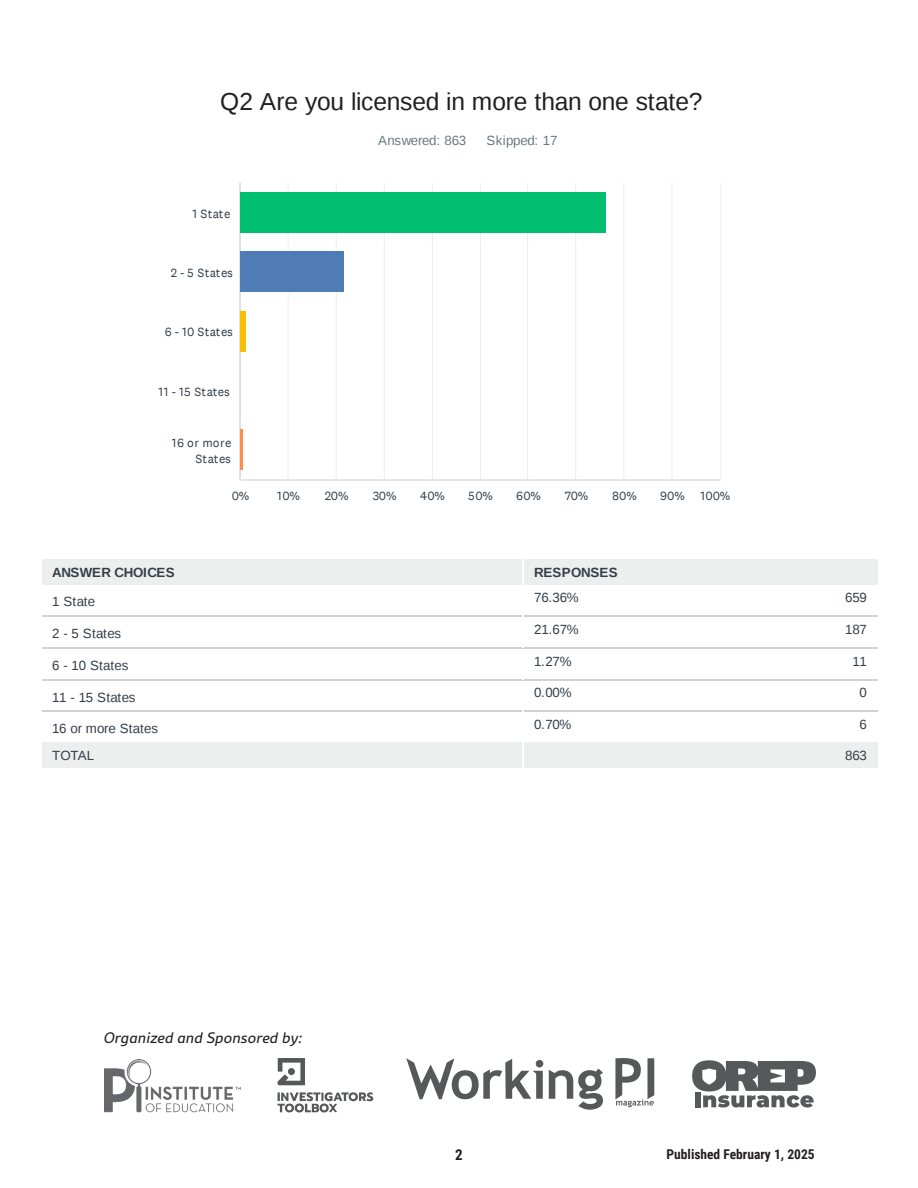
<style>
.page{position:relative;width:918px;height:1188px;background:#fff}
.page>*{position:absolute;margin:0;border:0;box-sizing:border-box;transform-origin:0 0}
.t1{font:24.6px "Liberation Sans";letter-spacing:-.015em;color:#231f20}
.t2{font:italic 15px "Rival Sans";letter-spacing:.01em;color:#231f20}
.t3{font:700 15px "Roboto Condensed";color:#231f20}
.t4{font:700 13.5px "Roboto Condensed";color:#231f20}
.t5{font:13.35px "Liberation Sans";letter-spacing:-.02em;color:#333e48}
.t6{font:13.35px "Liberation Sans";letter-spacing:-.02em;color:#6b787f}
.t7{font:700 13.35px "Liberation Sans";letter-spacing:-.01em;color:#333e48}
.t8{font:13.35px "Liberation Sans";letter-spacing:.005em;color:#333e48}
.t9{font:700 13.35px "Liberation Sans";letter-spacing:.025em;color:#333e48}
.t10{font:12.3px/16.4px "Copyright Klim Type Foundry Not Licensedfor Desktop Use";letter-spacing:.02em;color:#333e48;text-align:right}
</style>
<div class="page">
<svg style="left:692px;top:1060px;width:124px;height:48px"></svg>
<svg style="left:277px;top:1058px;width:28px;height:27px"></svg>
<div style="left:288px;top:1068px;width:7px;height:7px;background:#57585a;border-radius:50%"></div>
<svg style="left:278px;top:1092px;width:95px;height:20px"></svg>
<img style="left:105px;top:1060px;width:136px;height:53px">
<svg style="left:406px;top:1058px;width:137px;height:41px"></svg>
<svg style="left:549px;top:1069px;width:54px;height:41px"></svg>
<svg style="left:615px;top:1058px;width:39px;height:49px"></svg>
<svg style="left:42px;top:615px;width:835px;height:128px"></svg>
<div style="left:42px;top:559px;width:481px;height:26px;background:#edeeee"></div>
<div style="left:523px;top:559px;width:354px;height:26px;background:#edeeee"></div>
<div style="left:42px;top:743px;width:481px;height:25px;background:#edeeee"></div>
<div style="left:523px;top:743px;width:354px;height:25px;background:#edeeee"></div>
<svg style="left:523px;top:743px;width:1px;height:25px"></svg>
<hr style="left:523px;top:711px;width:1px;height:32px;background:#fff">
<hr style="left:523px;top:711px;width:354px;height:1px;background:#d0d2d3">
<hr style="left:42px;top:711px;width:482px;height:1px;background:#d0d2d3">
<hr style="left:523px;top:679px;width:1px;height:33px;background:#fff">
<hr style="left:523px;top:679px;width:354px;height:1px;background:#d0d2d3">
<hr style="left:42px;top:679px;width:482px;height:1px;background:#d0d2d3">
<hr style="left:523px;top:647px;width:1px;height:33px;background:#fff">
<hr style="left:523px;top:647px;width:354px;height:1px;background:#d0d2d3">
<hr style="left:42px;top:647px;width:482px;height:1px;background:#d0d2d3">
<hr style="left:523px;top:616px;width:1px;height:32px;background:#fff">
<hr style="left:523px;top:616px;width:354px;height:1px;background:#d0d2d3">
<hr style="left:42px;top:616px;width:482px;height:1px;background:#d0d2d3">
<hr style="left:523px;top:585px;width:1px;height:32px;background:#fff">
<svg style="left:523px;top:559px;width:1px;height:26px"></svg>
<hr style="left:288px;top:183px;width:1px;height:297px;background:#edeeee">
<hr style="left:336px;top:183px;width:1px;height:297px;background:#edeeee">
<hr style="left:384px;top:183px;width:1px;height:297px;background:#edeeee">
<hr style="left:432px;top:183px;width:1px;height:297px;background:#edeeee">
<hr style="left:480px;top:183px;width:1px;height:297px;background:#edeeee">
<hr style="left:527px;top:183px;width:1px;height:297px;background:#edeeee">
<hr style="left:575px;top:183px;width:1px;height:297px;background:#edeeee">
<hr style="left:623px;top:183px;width:1px;height:297px;background:#edeeee">
<hr style="left:671px;top:183px;width:1px;height:297px;background:#edeeee">
<hr style="left:720px;top:183px;width:2px;height:297px;background:#edeeee">
<hr style="left:240px;top:183px;width:1px;height:297px;background:#ccc">
<hr style="left:241px;top:480px;width:479px;height:1px;background:#ccc">
<div style="left:241px;top:192px;width:365px;height:41px;background:#00bf6f"></div>
<div style="left:241px;top:251px;width:103px;height:41px;background:#507cb6"></div>
<div style="left:241px;top:311px;width:5px;height:41px;background:#f9be00"></div>
<hr style="left:241px;top:429px;width:2px;height:41px;background:#ff8b4f">
<p class="t1" style="left:220px;top:88px;width:484px">Q2 Are you licensed in more than one state?</p>
<p class="t6" style="left:378px;top:133px;width:90px">Answered: 863</p>
<p class="t6" style="left:487px;top:133px;width:72px">Skipped: 17</p>
<p class="t10" style="left:192px;top:205px;width:40px">1 State</p>
<p class="t10" style="left:171px;top:264px;width:64px">2 - 5 States</p>
<p class="t10" style="left:165px;top:324px;width:70px">6 - 10 States</p>
<p class="t10" style="left:159px;top:383px;width:73px">11 - 15 States</p>
<p class="t10" style="left:172px;top:434px;width:61px">16 or more<br>States</p>
<p class="t10" style="left:232px;top:487px;width:19px">0%</p>
<p class="t10" style="left:277px;top:487px;width:24px">10%</p>
<p class="t10" style="left:325px;top:487px;width:25px">20%</p>
<p class="t10" style="left:373px;top:487px;width:25px">30%</p>
<p class="t10" style="left:420px;top:487px;width:26px">40%</p>
<p class="t10" style="left:468px;top:487px;width:26px">50%</p>
<p class="t10" style="left:516px;top:487px;width:26px">60%</p>
<p class="t10" style="left:565px;top:487px;width:25px">70%</p>
<p class="t10" style="left:612px;top:487px;width:26px">80%</p>
<p class="t10" style="left:660px;top:487px;width:26px">90%</p>
<p class="t10" style="left:700px;top:487px;width:31px">100%</p>
<p class="t7" style="left:52px;top:563px;width:124px">ANSWER CHOICES</p>
<p class="t9" style="left:534px;top:563px;width:85px">RESPONSES</p>
<p class="t5" style="left:52px;top:594px;width:45px">1 State</p>
<p class="t5" style="left:52px;top:626px;width:71px">2 - 5 States</p>
<p class="t8" style="left:52px;top:658px;width:78px">6 - 10 States</p>
<p class="t5" style="left:52px;top:689px;width:85px">11 - 15 States</p>
<p class="t5" style="left:52px;top:721px;width:107px">16 or more States</p>
<p class="t5" style="left:534px;top:590px;width:46px">76.36%</p>
<p class="t5" style="left:845px;top:590px;width:23px">659</p>
<p class="t5" style="left:534px;top:622px;width:46px">21.67%</p>
<p class="t5" style="left:845px;top:622px;width:23px">187</p>
<p class="t5" style="left:534px;top:654px;width:39px">1.27%</p>
<p class="t5" style="left:852px;top:654px;width:16px">11</p>
<p class="t5" style="left:534px;top:685px;width:39px">0.00%</p>
<p class="t5" style="left:860px;top:685px;width:9px">0</p>
<p class="t5" style="left:534px;top:717px;width:39px">0.70%</p>
<p class="t5" style="left:859px;top:717px;width:9px">6</p>
<p class="t5" style="left:52px;top:748px;width:44px">TOTAL</p>
<p class="t5" style="left:845px;top:748px;width:23px">863</p>
<p class="t2" style="left:104px;top:1027px;width:200px">Organized and Sponsored by:</p>
<p class="t3" style="left:455px;top:1145px;width:9px">2</p>
<p class="t4" style="left:667px;top:1145px;width:150px">Published February 1, 2025</p>
</div>
